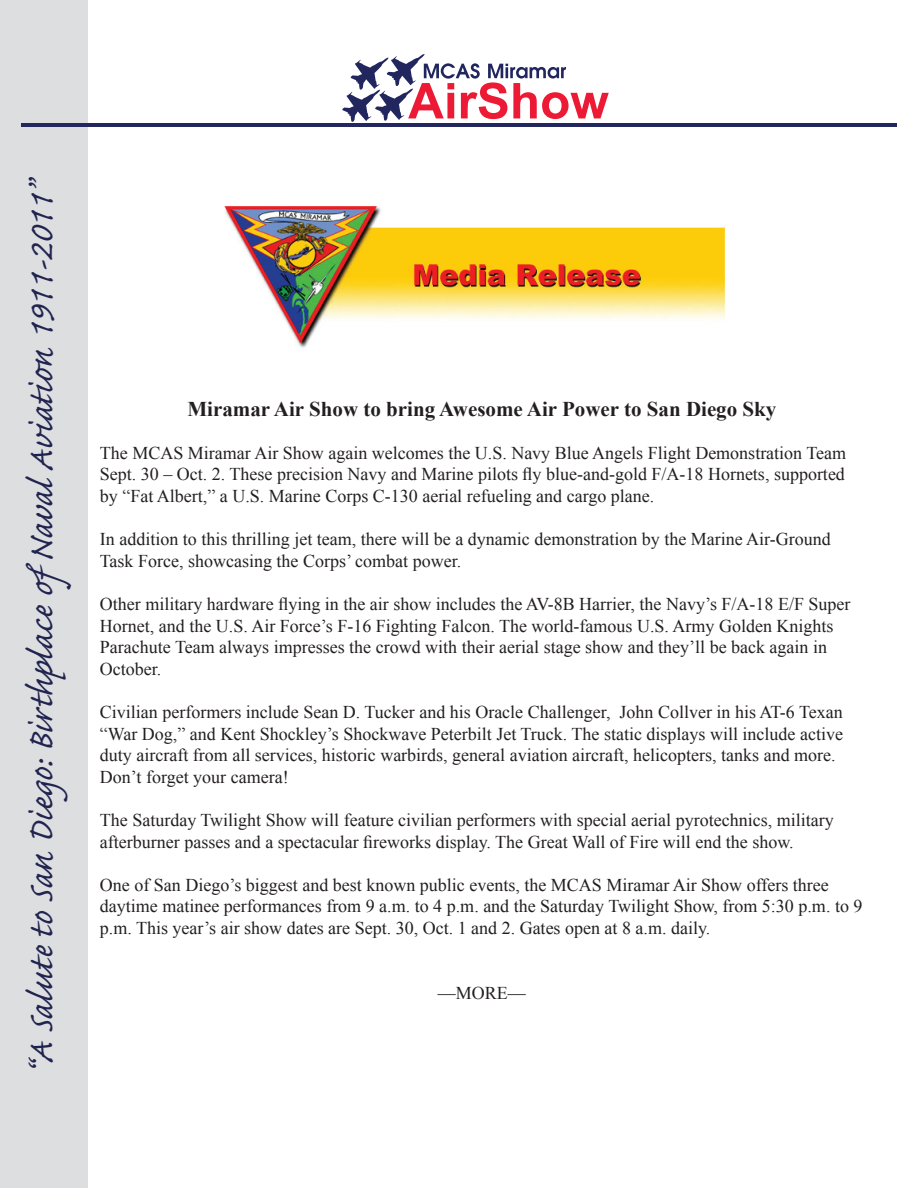
<style>
.page{position:relative;width:918px;height:1188px;background:#fff}
.page>*{position:absolute;margin:0;border:0;box-sizing:border-box;transform-origin:0 0}
.t1{font:45px "Caflisch Script Pro";color:#20244f}
.t2{font:700 21px "Times New Roman";color:#231f20}
.t3{font:18px/21.6px "Times New Roman";color:#231f20}
</style>
<div class="page">
<div style="left:0;top:0;width:88px;height:1188px;background:#dddee0"></div>
<svg style="left:342px;top:54px;width:267px;height:68px"></svg>
<hr style="left:21px;top:123px;width:876px;height:3px;background:#22285e">
<img style="left:224px;top:206px;width:501px;height:142px">
<h1 class="t1" style="left:18px;top:1074px;width:898px;rotate:-90deg">“A Salute to San Diego: Birthplace of Naval Aviation 1911-2011”</h1>
<p class="t2" style="left:187px;top:394px;width:590px">Miramar Air Show to bring Awesome Air Power to San Diego Sky</p>
<p class="t3" style="left:100px;top:442px;width:748px;text-align:justify">The MCAS Miramar Air Show again welcomes the U.S. Navy Blue Angels Flight Demonstration Team Sept. 30 – Oct. 2. These precision Navy and Marine pilots fly blue-and-gold F/A-18 Hornets, supported by “Fat Albert,” a U.S. Marine Corps C-130 aerial refueling and cargo plane.</p>
<p class="t3" style="left:100px;top:528px;width:732px">In addition to this thrilling jet team, there will be a dynamic demonstration by the Marine Air-Ground<br>Task Force, showcasing the Corps’ combat power.</p>
<p class="t3" style="left:100px;top:593px;width:752px">Other military hardware flying in the air show includes the AV-8B Harrier, the Navy’s F/A-18 E/F Super Hornet, and the U.S. Air Force’s F-16 Fighting Falcon. The world-famous U.S. Army Golden Knights Parachute Team always impresses the crowd with their aerial stage show and they’ll be back again in October.</p>
<p class="t3" style="left:100px;top:701px;width:745px">Civilian performers include Sean D. Tucker and his Oracle Challenger, John Collver in his AT-6 Texan “War Dog,” and Kent Shockley’s Shockwave Peterbilt Jet Truck. The static displays will include active duty aircraft from all services, historic warbirds, general aviation aircraft, helicopters, tanks and more.<br>Don’t forget your camera!</p>
<p class="t3" style="left:100px;top:809px;width:735px">The Saturday Twilight Show will feature civilian performers with special aerial pyrotechnics, military afterburner passes and a spectacular fireworks display. The Great Wall of Fire will end the show.</p>
<p class="t3" style="left:100px;top:874px;width:764px">One of San Diego’s biggest and best known public events, the MCAS Miramar Air Show offers three daytime matinee performances from 9 a.m. to 4 p.m. and the Saturday Twilight Show, from 5:30 p.m. to 9 p.m. This year’s air show dates are Sept. 30, Oct. 1 and 2. Gates open at 8 a.m. daily.</p>
<p class="t3" style="left:438px;top:982px;width:90px">—MORE—</p>
</div>
